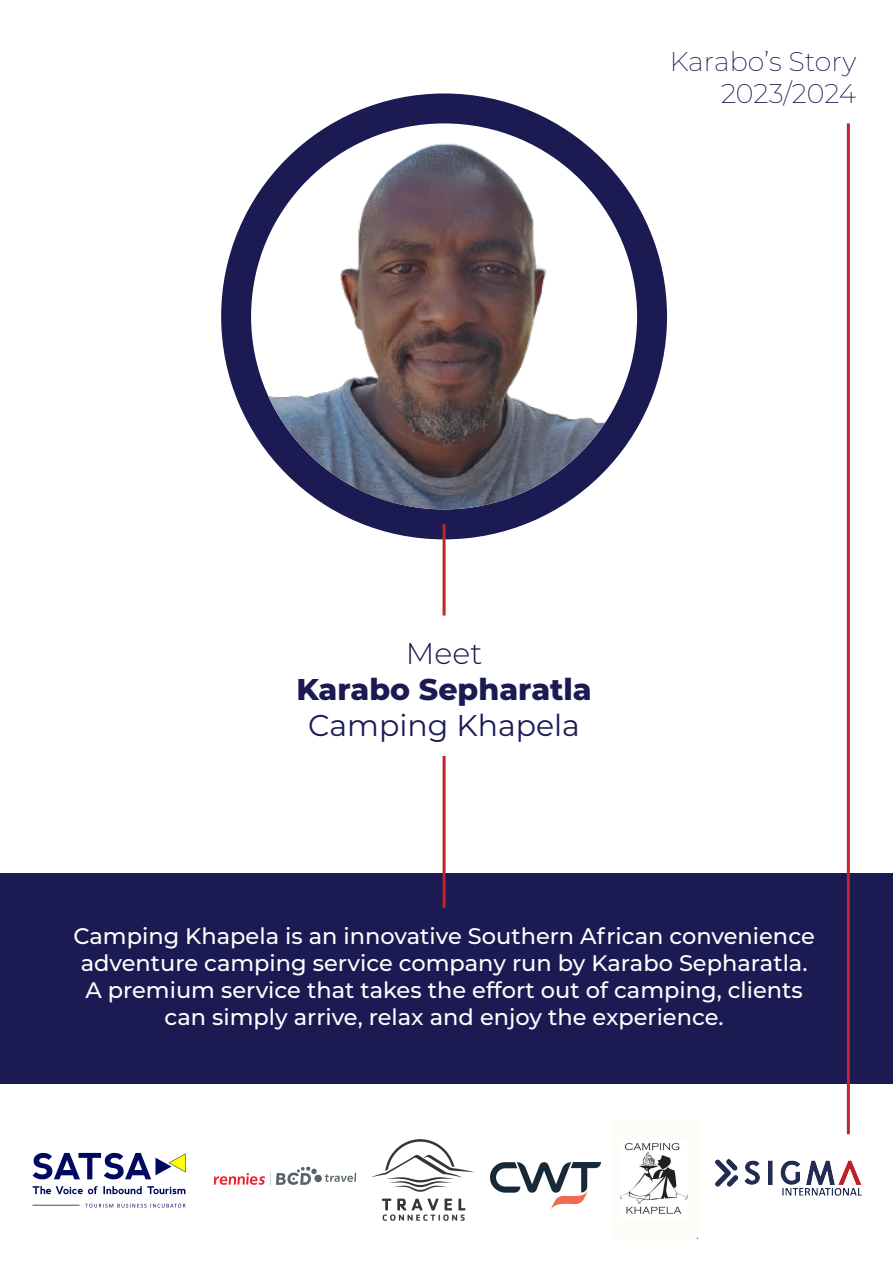
<style>
.page{position:relative;width:893px;height:1263px;background:#fff}
.page>*{position:absolute;margin:0;border:0;box-sizing:border-box;transform-origin:0 0}
.t1{font:800 30px "Montserrat";color:#1b1a53}
.t2{font:30px "Montserrat";color:#1b1a53}
.t3{font:300 30px "Montserrat";color:#1b1a53}
.t4{font:200 27px/32.4px "Montserrat";color:#1b1a53;text-align:right}
.t5{font:500 22.5px/27px "Montserrat";color:#fff;text-align:center}
</style>
<div class="page">
<img style="left:620px;top:1143px;width:69px;height:71px">
<img style="left:372px;top:1139px;width:102px;height:81px">
<img style="left:716px;top:1160px;width:146px;height:36px">
<div style="left:0;top:874px;width:893px;height:210px;background:#1b1a53"></div>
<div style="left:221px;top:93px;width:446px;height:446px;background:#1b1a53;border-radius:50%"></div>
<img style="left:251px;top:123px;width:386px;height:386px;border-radius:193px">
<hr style="left:443px;top:524px;width:3px;height:91px;background:#c1242a">
<hr style="left:443px;top:756px;width:3px;height:152px;background:#c1242a">
<hr style="left:847px;top:123px;width:3px;height:1011px;background:#c1242a">
<img style="left:213px;top:1166px;width:144px;height:20px">
<img style="left:32px;top:1152px;width:154px;height:56px">
<img style="left:490px;top:1162px;width:110px;height:47px">
<p class="t4" style="left:670px;top:44px;width:188px">Karabo’s Story<br>2023/2024</p>
<h1 class="t3" style="left:406px;top:633px;width:78px">Meet</h1>
<h1 class="t1" style="left:296px;top:667px;width:297px">Karabo Sepharatla</h1>
<h1 class="t2" style="left:308px;top:705px;width:273px">Camping Khapela</h1>
<p class="t5" style="left:73px;top:922px;width:743px">Camping Khapela is an innovative Southern African convenience adventure camping service company run by Karabo Sepharatla.<br>A premium service that takes the effort out of camping, clients can simply arrive, relax and enjoy the experience.</p>
</div>
